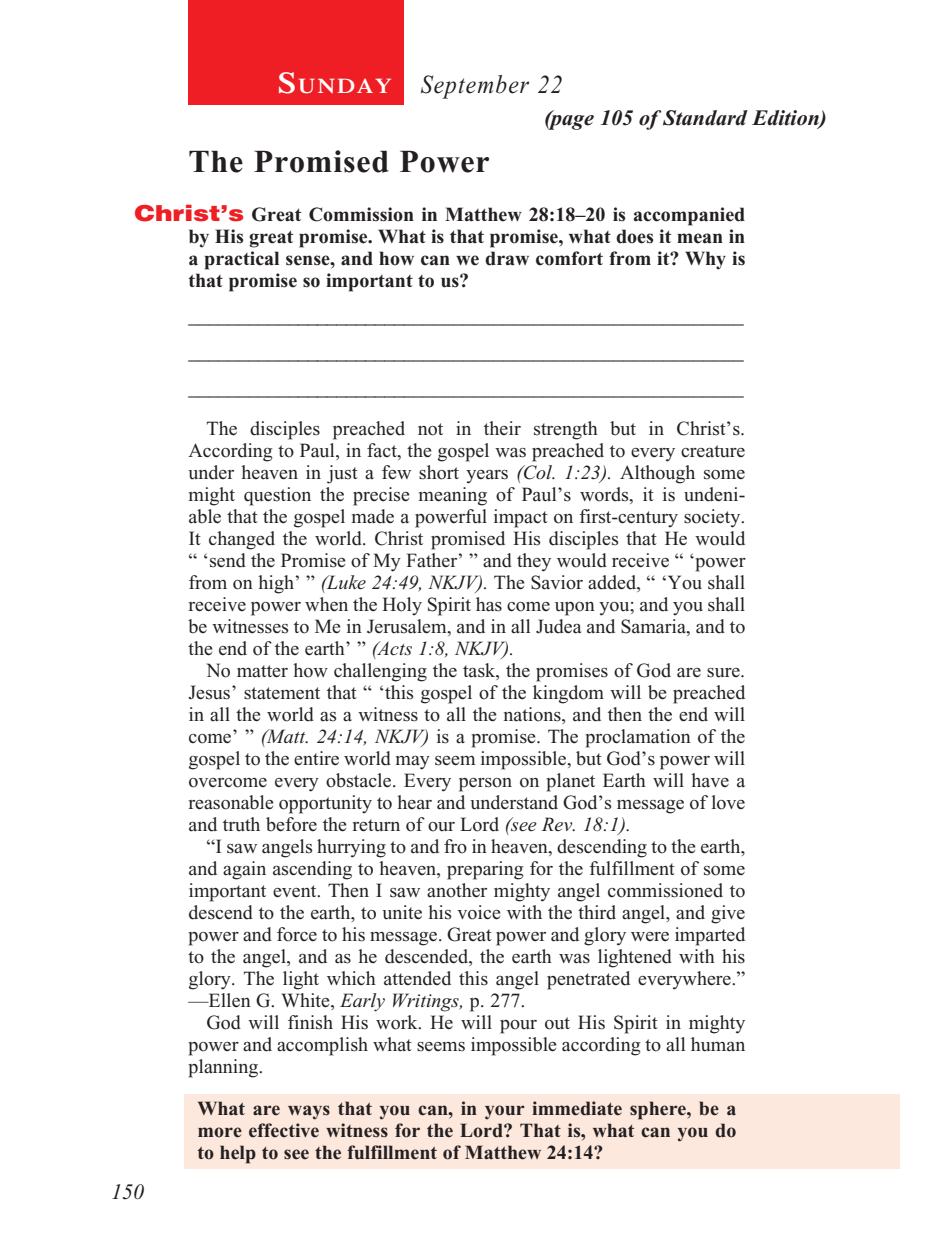
<style>
.page{position:relative;width:936px;height:1260px;background:#fff}
.page>*{position:absolute;margin:0;border:0;box-sizing:border-box;transform-origin:0 0}
._01-Daily_head{font:700 32px "Times New Roman";letter-spacing:.025em;color:#231f20}
._00-Month-Day{font:italic 26px "Times New Roman";letter-spacing:.05em;color:#231f20;scale:.9 1}
.t1{font:italic 700 22px "Times New Roman";color:#231f20}
.t2{font:italic 22px "Times New Roman";color:#231f20}
.t3{font:600 21px "Times";letter-spacing:.07em;color:#fff;scale:1.1 1}
._4-Body_Copy{font:20px/22px "Times New Roman";color:#231f20;text-align:justify}
._6-question{font:700 20px/22px "Times New Roman";color:#231f20;text-align:justify}
.x-screened_box-text{font:700 20px/22px "Times New Roman";color:#231f20;text-align:justify}
.s1{font-size:30px}
.s2{font-family:"Helvetica";font-weight:900;font-size:22px;color:#ee1e24}
.s3{font-style:italic}
</style>
<div class="page">
<div style="left:184px;top:1094px;width:716px;height:75px;background:#fde8dd"></div>
<div style="left:188px;top:0;width:215px;height:105px;background:#ee1e24"></div>
<p class="t3" style="left:278px;top:73px;width:105px"><span class="s1">S</span>UNDAY</p>
<p class="_00-Month-Day" style="left:421px;top:71px;width:159px">September 22</p>
<p class="t1" style="left:544px;top:105px;width:285px">(page 105 of Standard Edition)</p>
<p class="_01-Daily_head" style="left:188px;top:144px;width:303px">The Promised Power</p>
<p class="_6-question" style="left:188px;top:203px;width:559px;text-indent:-54px"><span class="s2">Christ’s</span> Great Commission in Matthew 28:18–20 is accompanied by His great promise. What is that promise, what does it mean in a practical sense, and how can we draw comfort from it? Why is that promise so important to us?</p>
<p class="_4-Body_Copy" style="left:188px;top:305px;width:557px">________________________________________________________</p>
<p class="_4-Body_Copy" style="left:188px;top:341px;width:557px">________________________________________________________</p>
<p class="_4-Body_Copy" style="left:188px;top:377px;width:557px">________________________________________________________</p>
<p class="_4-Body_Copy" style="left:188px;top:417px;width:558px;text-indent:18px">The disciples preached not in their strength but in Christ’s.<br>According to Paul, in fact, the gospel was preached to every creature under heaven in just a few short years <span class="s3">(Col. 1:23).</span> Although some might question the precise meaning of Paul’s words, it is undeni&shy;able that the gospel made a powerful impact on first-century society.<br>It changed the world. Christ promised His disciples that He would “ ‘send the Promise of My Father’ ” and they would receive “ ‘power from on high’ ” <span class="s3">(Luke 24:49, NKJV).</span> The Savior added, “ ‘You shall receive power when the Holy Spirit has come upon you; and you shall be witnesses to Me in Jerusalem, and in all Judea and Samaria, and to the end of the earth’ ” <span class="s3">(Acts 1:8, NKJV).</span></p>
<p class="_4-Body_Copy" style="left:188px;top:659px;width:558px;text-indent:18px">No matter how challenging the task, the promises of God are sure.<br>Jesus’ statement that “ ‘this gospel of the kingdom will be preached in all the world as a witness to all the nations, and then the end will come’ ” <span class="s3">(Matt. 24:14, NKJV)</span> is a promise. The proclamation of the gospel to the entire world may seem impossible, but God’s power will overcome every obstacle. Every person on planet Earth will have a reasonable opportunity to hear and understand God’s message of love and truth before the return of our Lord <span class="s3">(see Rev. 18:1).</span></p>
<p class="_4-Body_Copy" style="left:188px;top:835px;width:558px;text-indent:18px">“I saw angels hurrying to and fro in heaven, descending to the earth, and again ascending to heaven, preparing for the fulfillment of some important event. Then I saw another mighty angel commissioned to descend to the earth, to unite his voice with the third angel, and give power and force to his message. Great power and glory were imparted to the angel, and as he descended, the earth was lightened with his glory. The light which attended this angel penetrated everywhere.” —Ellen G. White, <span class="s3">Early Writings,</span> p. 277.</p>
<p class="_4-Body_Copy" style="left:188px;top:1011px;width:558px;text-indent:18px">God will finish His work. He will pour out His Spirit in mighty power and accomplish what seems impossible according to all human planning.</p>
<p class="x-screened_box-text" style="left:197px;top:1097px;width:540px">What are ways that you can, in your immediate sphere, be a more effective witness for the Lord? That is, what can you do to help to see the fulfillment of Matthew 24:14?</p>
<p class="t2" style="left:111px;top:1180px;width:34px">150</p>
</div>
